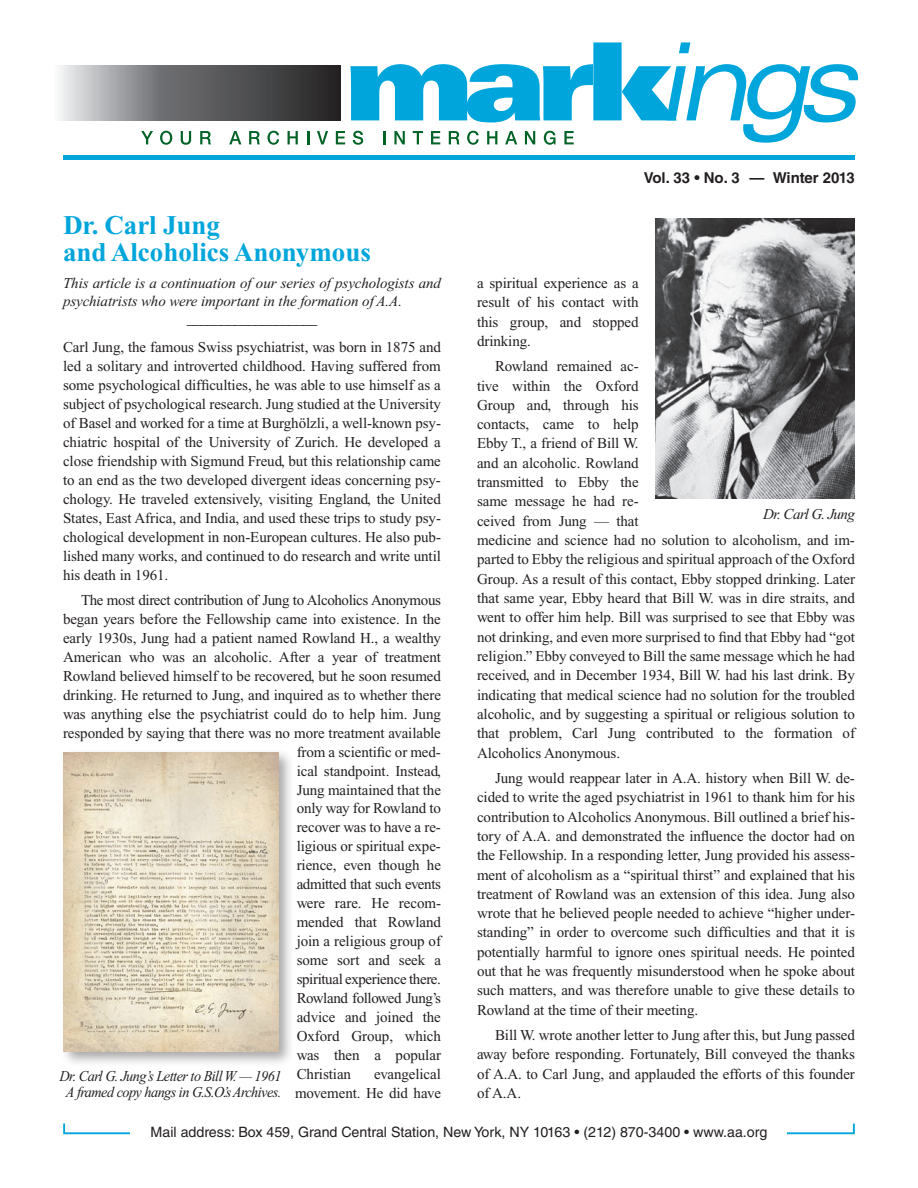
<style>
.page{position:relative;width:918px;height:1188px;background:#fff}
.page>*{position:absolute;margin:0;border:0;box-sizing:border-box;transform-origin:0 0}
.t1{font:700 27px/27px "Times New Roman";color:#00a6db}
.t2{font:15px/19.4px "Times New Roman";letter-spacing:-.005em;color:#231f20;text-align:justify}
.t3{font:15px "Times New Roman";letter-spacing:-.025em;color:#231f20}
.t4{font:italic 15px/18.1px "Times New Roman";letter-spacing:-.005em;color:#231f20}
.t5{font:italic 15px/15.8px "Times New Roman";letter-spacing:-.035em;color:#231f20;text-align:center;scale:.95 1}
.t6{font:700 15px "Helvetica LT Std";color:#231f20}
.t7{font:italic 15px "Times New Roman";letter-spacing:-.035em;color:#231f20}
.t8{font:14.25px "Helvetica LT Std";color:#231f20}
</style>
<div class="page">
<hr style="left:63px;top:156px;width:792px;height:4px;background:#00a6db">
<svg style="left:141px;top:131px;width:12px;height:13px"></svg>
<svg style="left:160px;top:131px;width:12px;height:14px"></svg>
<svg style="left:181px;top:131px;width:10px;height:14px"></svg>
<svg style="left:200px;top:131px;width:11px;height:13px"></svg>
<svg style="left:229px;top:131px;width:12px;height:13px"></svg>
<svg style="left:249px;top:131px;width:11px;height:13px"></svg>
<svg style="left:268px;top:131px;width:11px;height:14px"></svg>
<svg style="left:288px;top:131px;width:10px;height:13px"></svg>
<svg style="left:307px;top:131px;width:2px;height:13px"></svg>
<svg style="left:317px;top:131px;width:11px;height:13px"></svg>
<svg style="left:336px;top:42px;width:523px;height:103px"></svg>
<svg style="left:59px;top:66px;width:281px;height:55px;background:#6f7072"></svg>
<img style="left:655px;top:218px;width:200px;height:281px">
<div style="left:60px;top:748px;width:235px;height:319px;background:#231f20;opacity:.4"></div>
<img style="left:64px;top:752px;width:215px;height:299px">
<div style="left:63px;top:1123px;width:792px;height:11px;border:2px solid #00a6db"></div>
<div style="left:130px;top:1119px;width:657px;height:25px;background:#fff"></div>
<h1 class="t1" style="left:63px;top:211px;width:309px">Dr. Carl Jung<br>and Alcoholics Anonymous</h1>
<p class="t4" style="left:63px;top:274px;width:380px">This article is a continuation of our series of psychologists and psychiatrists who were important in the formation of A.A.</p>
<p class="t2" style="left:63px;top:306px;width:380px;line-height:27.9px;text-align:center">___________________<br>Carl Jung, the famous Swiss psychiatrist, was born in 1875 and</p>
<p class="t2" style="left:63px;top:357px;width:380px;line-height:18.9px">led a solitary and introverted childhood. Having suffered from some psychological difficulties, he was able to use himself as a subject of psychological research. Jung studied at the University of Basel and worked for a time at Burghölzli, a well-known psy&shy;chiatric hospital of the University of Zurich. He developed a close friendship with Sigmund Freud, but this relationship came to an end as the two developed divergent ideas concerning psy&shy;chology. He traveled extensively, visiting England, the United States, East Africa, and India, and used these trips to study psy&shy;chological development in non-European cultures. He also pub&shy;lished many works, and continued to do research and write until his death in 1961.</p>
<p class="t3" style="left:81px;top:592px;width:361px">The most direct contribution of Jung to Alcoholics Anonymous</p>
<p class="t2" style="left:63px;top:609px;width:379px">began years before the Fellowship came into existence. In the</p>
<p class="t2" style="left:63px;top:628px;width:379px">early 1930s, Jung had a patient named Rowland H., a wealthy</p>
<p class="t2" style="left:63px;top:647px;width:379px">American who was an alcoholic. After a year of treatment</p>
<p class="t2" style="left:63px;top:666px;width:380px">Rowland believed himself to be recovered, but he soon resumed</p>
<p class="t2" style="left:63px;top:685px;width:380px">drinking. He returned to Jung, and inquired as to whether there</p>
<p class="t2" style="left:63px;top:704px;width:380px">was anything else the psychiatrist could do to help him. Jung</p>
<p class="t2" style="left:63px;top:723px;width:379px">responded by saying that there was no more treatment available</p>
<p class="t2" style="left:297px;top:742px;width:146px">from a scientific or med-</p>
<p class="t2" style="left:297px;top:761px;width:146px">ical standpoint. Instead,</p>
<p class="t2" style="left:297px;top:780px;width:146px">Jung maintained that the</p>
<p class="t2" style="left:297px;top:799px;width:146px">only way for Rowland to</p>
<p class="t2" style="left:297px;top:818px;width:146px">recover was to have a re-</p>
<p class="t2" style="left:297px;top:837px;width:146px">ligious or spiritual expe-</p>
<p class="t2" style="left:297px;top:856px;width:146px">rience, even though he</p>
<p class="t3" style="left:297px;top:876px;width:146px">admitted that such events</p>
<p class="t2" style="left:297px;top:894px;width:146px">were rare. He recom-</p>
<p class="t2" style="left:297px;top:913px;width:146px">mended that Rowland</p>
<p class="t2" style="left:297px;top:932px;width:146px">join a religious group of</p>
<p class="t2" style="left:297px;top:951px;width:146px">some sort and seek a</p>
<p class="t3" style="left:297px;top:971px;width:146px">spiritual experience there.</p>
<p class="t3" style="left:297px;top:990px;width:146px">Rowland followed Jung’s</p>
<p class="t2" style="left:297px;top:1007px;width:146px">advice and joined the</p>
<p class="t2" style="left:297px;top:1026px;width:146px">Oxford Group, which</p>
<p class="t2" style="left:297px;top:1045px;width:146px">was then a popular</p>
<p class="t2" style="left:297px;top:1064px;width:56px">Christian</p>
<p class="t2" style="left:295px;top:1065px;width:147px;line-height:18.9px;text-align:right">evangelical<br>movement. He did have</p>
<p class="t5" style="left:59px;top:1068px;width:235px">Dr. Carl G. Jung’s Letter to Bill W. — 1961<br>A framed copy hangs in G.S.O.’s Archives.</p>
<p class="t6" style="left:644px;top:169px;width:213px">Vol. 33 • No. 3 — Winter 2013</p>
<p class="t2" style="left:477px;top:273px;width:163px">a spiritual experience as a result of his contact with this group, and stopped drinking.</p>
<p class="t2" style="left:477px;top:357px;width:380px;text-align:left;text-indent:18px">Rowland remained ac-<br>tive within the Oxford<br>Group and, through his<br>contacts, came to help<br>Ebby T., a friend of Bill W.<br>and an alcoholic. Rowland<br>transmitted to Ebby the<br>same message he had re-<br>ceived from Jung — that<br>medicine and science had no solution to alcoholism, and im&shy;parted to Ebby the religious and spiritual approach of the Oxford Group. As a result of this contact, Ebby stopped drinking. Later that same year, Ebby heard that Bill W. was in dire straits, and went to offer him help. Bill was surprised to see that Ebby was not drinking, and even more surprised to find that Ebby had “got religion.” Ebby conveyed to Bill the same message which he had received, and in December 1934, Bill W. had his last drink. By indicating that medical science had no solution for the troubled alcoholic, and by suggesting a spiritual or religious solution to that problem, Carl Jung contributed to the formation of Alcoholics Anonymous.</p>
<p class="t2" style="left:477px;top:768px;width:380px;text-indent:18px">Jung would reappear later in A.A. history when Bill W. de&shy;cided to write the aged psychiatrist in 1961 to thank him for his contribution to Alcoholics Anonymous. Bill outlined a brief his&shy;tory of A.A. and demonstrated the influence the doctor had on the Fellowship. In a responding letter, Jung provided his assess&shy;ment of alcoholism as a “spiritual thirst” and explained that his treatment of Rowland was an extension of this idea. Jung also wrote that he believed people needed to achieve “higher under&shy;standing” in order to overcome such difficulties and that it is potentially harmful to ignore ones spiritual needs. He pointed out that he was frequently misunderstood when he spoke about such matters, and was therefore unable to give these details to Rowland at the time of their meeting.</p>
<p class="t2" style="left:477px;top:1025px;width:379px;text-indent:18px">Bill W. wrote another letter to Jung after this, but Jung passed away before responding. Fortunately, Bill conveyed the thanks of A.A. to Carl Jung, and applauded the efforts of this founder of A.A.</p>
<p class="t7" style="left:763px;top:506px;width:93px">Dr. Carl G. Jung</p>
<p class="t8" style="left:151px;top:1124px;width:618px">Mail address: Box 459, Grand Central Station, New York, NY 10163 • (212) 870-3400 • www.aa.org</p>
</div>
